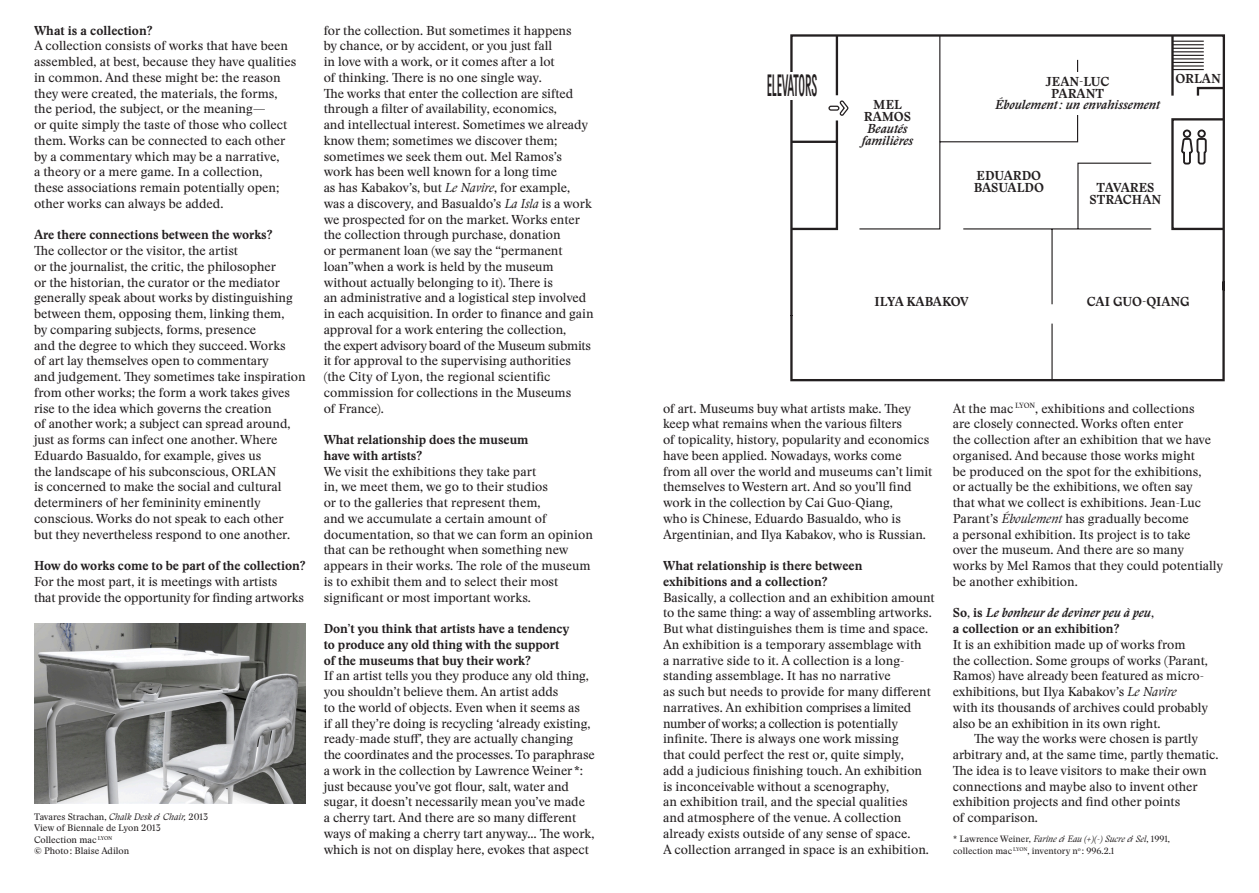
<style>
.page{position:relative;width:1259px;height:893px;background:#fff}
.page>*{position:absolute;margin:0;border:0;box-sizing:border-box;transform-origin:0 0}
.t1{font:700 28.2px "Bigmac";letter-spacing:-.01em;color:#231f20;scale:.47 1}
.PARAGRAPHE_SUIVANT{font:12.75px/15.8px "Stanley";letter-spacing:-.005em;color:#231f20}
.PARAGRAPHE_SUIVANT-2{font:700 12.75px/15.8px "Stanley";letter-spacing:-.005em;color:#231f20}
.PARAGRAPHE_SUIVANT-3{font:italic 700 12.75px/11.9px "Stanley";color:#231f20;text-align:center}
.PARAGRAPHE_SUIVANT-4{font:700 12.75px "Stanley";letter-spacing:-.025em;color:#231f20}
.t2{font:9.3px "Stanley";color:#231f20}
.t3{font:9px/11.9px "Stanley";color:#231f20}
.s1{font-style:italic}
.s2{font-style:normal}
</style>
<div class="page">
<svg style="left:790px;top:231px;width:435px;height:151px"></svg>
<svg style="left:858px;top:231px;width:294px;height:150px"></svg>
<svg style="left:790px;top:34px;width:435px;height:197px"></svg>
<hr style="left:1173px;top:41px;width:30px;height:1px;background:#231f20">
<hr style="left:1173px;top:44px;width:30px;height:1px;background:#231f20">
<hr style="left:1173px;top:48px;width:30px;height:1px;background:#231f20">
<hr style="left:1173px;top:51px;width:30px;height:1px;background:#231f20">
<hr style="left:1173px;top:55px;width:30px;height:1px;background:#231f20">
<hr style="left:1173px;top:58px;width:30px;height:1px;background:#231f20">
<hr style="left:1173px;top:62px;width:30px;height:1px;background:#231f20">
<hr style="left:1173px;top:65px;width:30px;height:2px;background:#231f20">
<hr style="left:1173px;top:69px;width:30px;height:1px;background:#231f20">
<svg style="left:1181px;top:130px;width:25px;height:35px"></svg>
<img style="left:34px;top:623px;width:271px;height:181px">
<div style="left:1071px;top:72px;width:11px;height:43px;background:#fff"></div>
<div style="left:759px;top:72px;width:65px;height:27px;background:#fff"></div>
<p class="PARAGRAPHE_SUIVANT-2" style="left:34px;top:22px;width:120px">What is a collection?</p>
<p class="PARAGRAPHE_SUIVANT" style="left:34px;top:38px;width:264px">A collection consists of works that have been assembled, at best, because they have qualities in common. And these might be: the reason they were created, the materials, the forms, the period, the subject, or the meaning—<br>or quite simply the taste of those who collect them. Works can be connected to each other by a commentary which may be a narrative,<br>a theory or a mere game. In a collection,<br>these associations remain potentially open; other works can always be added.</p>
<p class="PARAGRAPHE_SUIVANT-2" style="left:34px;top:227px;width:240px">Are there connections between the works?</p>
<p class="PARAGRAPHE_SUIVANT" style="left:34px;top:243px;width:273px">The collector or the visitor, the artist<br>or the journalist, the critic, the philosopher<br>or the historian, the curator or the mediator generally speak about works by distinguishing between them, opposing them, linking them,<br>by comparing subjects, forms, presence<br>and the degree to which they succeed. Works<br>of art lay themselves open to commentary<br>and judgement. They sometimes take inspiration from other works; the form a work takes gives rise to the idea which governs the creation<br>of another work; a subject can spread around, just as forms can infect one another. Where Eduardo Basualdo, for example, gives us<br>the landscape of his subconscious, ORLAN<br>is concerned to make the social and cultural determiners of her femininity eminently conscious. Works do not speak to each other<br>but they nevertheless respond to one another.</p>
<p class="PARAGRAPHE_SUIVANT-2" style="left:34px;top:558px;width:273px">How do works come to be part of the collection?</p>
<p class="PARAGRAPHE_SUIVANT" style="left:34px;top:574px;width:272px">For the most part, it is meetings with artists<br>that provide the opportunity for finding artworks</p>
<p class="t2" style="left:34px;top:811px;width:176px">Tavares Strachan, <span class="s1">Chalk Desk &amp; Chair,</span> 2013</p>
<p class="t2" style="left:34px;top:822px;width:128px">View of Biennale de Lyon 2013</p>
<p class="t2" style="left:34px;top:833px;width:80px">Collection mac <sup>LYON</sup></p>
<p class="t2" style="left:34px;top:844px;width:97px">© Photo : Blaise Adilon</p>
<p class="PARAGRAPHE_SUIVANT" style="left:324px;top:22px;width:271px">for the collection. But sometimes it happens<br>by chance, or by accident, or you just fall<br>in love with a work, or it comes after a lot<br>of thinking. There is no one single way.<br>The works that enter the collection are sifted through a filter of availability, economics,<br>and intellectual interest. Sometimes we already know them; sometimes we discover them; sometimes we seek them out. Mel Ramos’s work has been well known for a long time<br>as has Kabakov’s, but <span class="s1">Le Navire</span>, for example, was a discovery, and Basualdo’s <span class="s1">La Isla</span> is a work we prospected for on the market. Works enter the collection through purchase, donation<br>or permanent loan (we say the “permanent loan”when a work is held by the museum without actually belonging to it). There is<br>an administrative and a logistical step involved in each acquisition. In order to finance and gain approval for a work entering the collection,<br>the expert advisory board of the Museum submits it for approval to the supervising authorities (the City of Lyon, the regional scientific commission for collections in the Museums<br>of France).</p>
<p class="PARAGRAPHE_SUIVANT-2" style="left:324px;top:432px;width:206px">What relationship does the museum have with artists?</p>
<p class="PARAGRAPHE_SUIVANT" style="left:324px;top:463px;width:271px">We visit the exhibitions they take part<br>in, we meet them, we go to their studios<br>or to the galleries that represent them,<br>and we accumulate a certain amount of documentation, so that we can form an opinion that can be rethought when something new appears in their works. The role of the museum is to exhibit them and to select their most significant or most important works.</p>
<p class="PARAGRAPHE_SUIVANT-2" style="left:324px;top:621px;width:247px">Don’t you think that artists have a tendency to produce any old thing with the support of the museums that buy their work?</p>
<p class="PARAGRAPHE_SUIVANT" style="left:324px;top:668px;width:272px">If an artist tells you they produce any old thing, you shouldn’t believe them. An artist adds<br>to the world of objects. Even when it seems as<br>if all they’re doing is recycling ‘already existing, ready-made stuff’, they are actually changing<br>the coordinates and the processes. To paraphrase a work in the collection by Lawrence Weiner *: just because you’ve got flour, salt, water and sugar, it doesn’t necessarily mean you’ve made<br>a cherry tart. And there are so many different ways of making a cherry tart anyway… The work, which is not on display here, evokes that aspect</p>
<p class="t1" style="left:767px;top:69px;width:109px">ELEVATORS</p>
<p class="PARAGRAPHE_SUIVANT-3" style="left:861px;top:99px;width:53px"><span class="s2">MEL<br>RAMOS<br></span>Beautés familières</p>
<p class="PARAGRAPHE_SUIVANT-3" style="left:995px;top:75px;width:166px"><span class="s2">JEAN-LUC<br>PARANT<br></span>Éboulement : un envahissement</p>
<p class="PARAGRAPHE_SUIVANT-2" style="left:1175px;top:71px;width:47px">ORLAN</p>
<p class="PARAGRAPHE_SUIVANT-2" style="left:973px;top:170px;width:72px;line-height:11.9px">EDUARDO<br>BASUALDO</p>
<p class="PARAGRAPHE_SUIVANT-2" style="left:1089px;top:182px;width:73px;line-height:11.9px;text-align:center">TAVARES<br>STRACHAN</p>
<p class="PARAGRAPHE_SUIVANT-4" style="left:874px;top:293px;width:96px">ILYA KABAKOV</p>
<p class="PARAGRAPHE_SUIVANT-2" style="left:1086px;top:294px;width:104px">CAI GUO-QIANG</p>
<p class="PARAGRAPHE_SUIVANT" style="left:663px;top:400px;width:271px">of art. Museums buy what artists make. They keep what remains when the various filters<br>of topicality, history, popularity and economics have been applied. Nowadays, works come from all over the world and museums can’t limit themselves to Western art. And so you’ll find work in the collection by Cai Guo-Qiang,<br>who is Chinese, Eduardo Basualdo, who is Argentinian, and Ilya Kabakov, who is Russian.</p>
<p class="PARAGRAPHE_SUIVANT-2" style="left:663px;top:558px;width:201px">What relationship is there between exhibitions and a collection?</p>
<p class="PARAGRAPHE_SUIVANT" style="left:663px;top:589px;width:273px">Basically, a collection and an exhibition amount to the same thing: a way of assembling artworks.<br>But what distinguishes them is time and space.<br>An exhibition is a temporary assemblage with<br>a narrative side to it. A collection is a long&shy;standing assemblage. It has no narrative<br>as such but needs to provide for many different narratives. An exhibition comprises a limited number of works; a collection is potentially infinite. There is always one work missing<br>that could perfect the rest or, quite simply,<br>add a judicious finishing touch. An exhibition is inconceivable without a scenography,<br>an exhibition trail, and the special qualities<br>and atmosphere of the venue. A collection already exists outside of any sense of space.<br>A collection arranged in space is an exhibition.</p>
<p class="PARAGRAPHE_SUIVANT" style="left:952px;top:400px;width:272px">At the mac <sup>LYON</sup>, exhibitions and collections<br>are closely connected. Works often enter<br>the collection after an exhibition that we have organised. And because those works might<br>be produced on the spot for the exhibitions,<br>or actually be the exhibitions, we often say<br>that what we collect is exhibitions. Jean-Luc Parant’s <span class="s1">Éboulement</span> has gradually become<br>a personal exhibition. Its project is to take<br>over the museum. And there are so many<br>works by Mel Ramos that they could potentially be another exhibition.</p>
<p class="PARAGRAPHE_SUIVANT-2" style="left:952px;top:605px;width:203px">So, is <span class="s1">Le bonheur de deviner peu à peu</span>, a collection or an exhibition?</p>
<p class="PARAGRAPHE_SUIVANT" style="left:952px;top:637px;width:257px">It is an exhibition made up of works from<br>the collection. Some groups of works (Parant, Ramos) have already been featured as micro&shy;exhibitions, but Ilya Kabakov’s <span class="s1">Le Navire<br></span>with its thousands of archives could probably also be an exhibition in its own right.</p>
<p class="PARAGRAPHE_SUIVANT" style="left:952px;top:731px;width:267px;text-indent:21px">The way the works were chosen is partly arbitrary and, at the same time, partly thematic.<br>The idea is to leave visitors to make their own connections and maybe also to invent other exhibition projects and find other points<br>of comparison.</p>
<p class="t3" style="left:953px;top:833px;width:218px">* Lawrence Weiner, <span class="s1">Farine &amp; Eau (+)(-) Sucre &amp; Sel</span>, 1991, collection mac <sup>LYON</sup>, inventory n<sup>o</sup> : 996.2.1</p>
</div>
